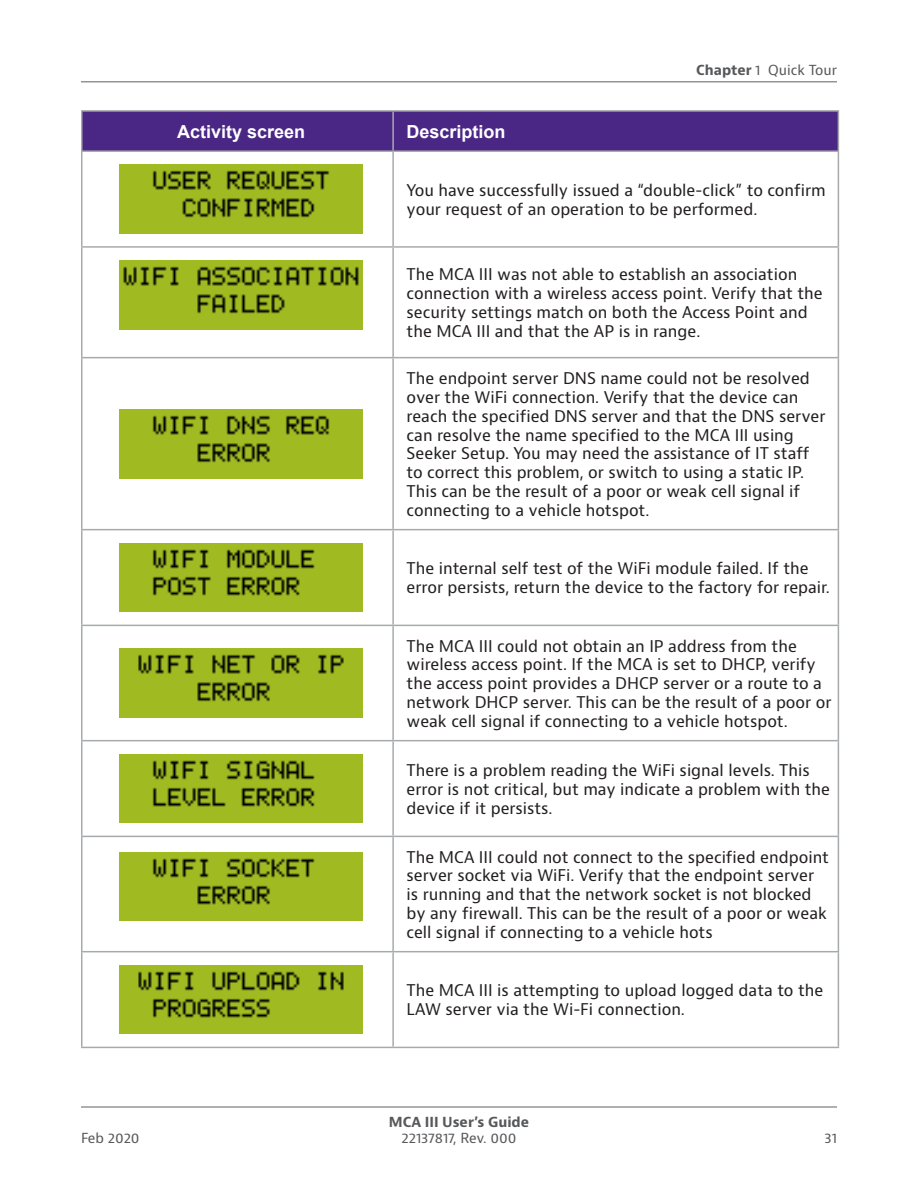
<style>
.page{position:relative;width:918px;height:1188px;background:#fff}
.page>*{position:absolute;margin:0;border:0;box-sizing:border-box;transform-origin:0 0}
.Table_-_Right_Column{font:700 18px "Arial";color:#fff}
.Table_-_Right_Column-2{font:15.75px/18.9px "Bernino Sans";color:#231f20}
.t1{font:13.5px "Bernino Sans";letter-spacing:-.005em;color:#57585a}
.t2{font:700 13.5px "Bernino Sans";color:#57585a}
.s1{font-weight:700}
</style>
<div class="page">
<hr style="left:81px;top:1106px;width:756px;height:2px;background:#939598">
<hr style="left:81px;top:81px;width:756px;height:1px;background:#939598">
<div style="left:82px;top:112px;width:756px;height:38px;background:#4a2785"></div>
<hr style="left:81px;top:152px;width:1px;height:94px;background:#a7aaac">
<hr style="left:392px;top:152px;width:2px;height:94px;background:#a7aaac">
<hr style="left:838px;top:152px;width:1px;height:94px;background:#a7aaac">
<hr style="left:81px;top:248px;width:1px;height:109px;background:#a7aaac">
<hr style="left:392px;top:248px;width:2px;height:109px;background:#a7aaac">
<hr style="left:838px;top:248px;width:1px;height:109px;background:#a7aaac">
<hr style="left:81px;top:358px;width:1px;height:171px;background:#a7aaac">
<hr style="left:392px;top:358px;width:2px;height:171px;background:#a7aaac">
<hr style="left:838px;top:358px;width:1px;height:171px;background:#a7aaac">
<hr style="left:81px;top:530px;width:1px;height:95px;background:#a7aaac">
<hr style="left:392px;top:530px;width:2px;height:95px;background:#a7aaac">
<hr style="left:838px;top:530px;width:1px;height:95px;background:#a7aaac">
<hr style="left:81px;top:626px;width:1px;height:114px;background:#a7aaac">
<hr style="left:392px;top:626px;width:2px;height:114px;background:#a7aaac">
<hr style="left:838px;top:626px;width:1px;height:114px;background:#a7aaac">
<hr style="left:81px;top:741px;width:1px;height:95px;background:#a7aaac">
<hr style="left:392px;top:741px;width:2px;height:95px;background:#a7aaac">
<hr style="left:838px;top:741px;width:1px;height:95px;background:#a7aaac">
<hr style="left:81px;top:837px;width:1px;height:114px;background:#a7aaac">
<hr style="left:392px;top:837px;width:2px;height:114px;background:#a7aaac">
<hr style="left:838px;top:837px;width:1px;height:114px;background:#a7aaac">
<hr style="left:81px;top:952px;width:1px;height:95px;background:#a7aaac">
<hr style="left:392px;top:952px;width:2px;height:95px;background:#a7aaac">
<hr style="left:838px;top:952px;width:1px;height:95px;background:#a7aaac">
<hr style="left:81px;top:246px;width:312px;height:2px;background:#a7aaac">
<hr style="left:393px;top:246px;width:446px;height:2px;background:#a7aaac">
<hr style="left:81px;top:357px;width:312px;height:1px;background:#a7aaac">
<hr style="left:393px;top:357px;width:446px;height:1px;background:#a7aaac">
<hr style="left:81px;top:529px;width:312px;height:1px;background:#a7aaac">
<hr style="left:393px;top:529px;width:446px;height:1px;background:#a7aaac">
<hr style="left:81px;top:625px;width:312px;height:1px;background:#a7aaac">
<hr style="left:393px;top:625px;width:446px;height:1px;background:#a7aaac">
<hr style="left:81px;top:740px;width:312px;height:1px;background:#a7aaac">
<hr style="left:393px;top:740px;width:446px;height:1px;background:#a7aaac">
<hr style="left:81px;top:836px;width:312px;height:1px;background:#a7aaac">
<hr style="left:393px;top:836px;width:446px;height:1px;background:#a7aaac">
<hr style="left:81px;top:951px;width:312px;height:1px;background:#a7aaac">
<hr style="left:393px;top:951px;width:446px;height:1px;background:#a7aaac">
<hr style="left:81px;top:1047px;width:312px;height:1px;background:#a7aaac">
<hr style="left:393px;top:1047px;width:446px;height:1px;background:#a7aaac">
<hr style="left:81px;top:110px;width:312px;height:2px;background:#a7aaac">
<hr style="left:81px;top:112px;width:1px;height:38px;background:#a7aaac">
<hr style="left:393px;top:110px;width:446px;height:2px;background:#a7aaac">
<hr style="left:392px;top:112px;width:2px;height:38px;background:#a7aaac">
<hr style="left:838px;top:112px;width:1px;height:38px;background:#a7aaac">
<hr style="left:81px;top:150px;width:312px;height:2px;background:#a7aaac">
<hr style="left:393px;top:150px;width:446px;height:2px;background:#a7aaac">
<img style="left:120px;top:165px;width:243px;height:68px">
<img style="left:120px;top:260px;width:243px;height:69px">
<img style="left:120px;top:409px;width:243px;height:69px">
<img style="left:120px;top:543px;width:243px;height:69px">
<img style="left:120px;top:649px;width:243px;height:68px">
<img style="left:120px;top:754px;width:243px;height:69px">
<img style="left:120px;top:852px;width:243px;height:69px">
<img style="left:120px;top:965px;width:243px;height:69px">
<p class="Table_-_Right_Column" style="left:177px;top:119px;width:130px">Activity screen</p>
<p class="Table_-_Right_Column" style="left:407px;top:119px;width:101px">Description</p>
<p class="t1" style="left:696px;top:62px;width:142px"><span class="s1">Chapter</span> 1 Quick Tour</p>
<p class="Table_-_Right_Column-2" style="left:407px;top:181px;width:421px">You have successfully issued a “double-click” to confirm your request of an operation to be performed.</p>
<p class="Table_-_Right_Column-2" style="left:407px;top:265px;width:418px">The MCA III was not able to establish an association connection with a wireless access point. Verify that the security settings match on both the Access Point and the MCA III and that the AP is in range.</p>
<p class="Table_-_Right_Column-2" style="left:407px;top:369px;width:420px">The endpoint server DNS name could not be resolved over the WiFi connection. Verify that the device can reach the specified DNS server and that the DNS server can resolve the name specified to the MCA III using Seeker Setup. You may need the assistance of IT staff to correct this problem, or switch to using a static IP.<br>This can be the result of a poor or weak cell signal if connecting to a vehicle hotspot.</p>
<p class="Table_-_Right_Column-2" style="left:407px;top:560px;width:425px">The internal self test of the WiFi module failed. If the error persists, return the device to the factory for repair.</p>
<p class="Table_-_Right_Column-2" style="left:407px;top:637px;width:426px">The MCA III could not obtain an IP address from the wireless access point. If the MCA is set to DHCP, verify the access point provides a DHCP server or a route to a network DHCP server. This can be the result of a poor or weak cell signal if connecting to a vehicle hotspot.</p>
<p class="Table_-_Right_Column-2" style="left:407px;top:761px;width:425px">There is a problem reading the WiFi signal levels. This error is not critical, but may indicate a problem with the device if it persists.</p>
<p class="Table_-_Right_Column-2" style="left:407px;top:848px;width:424px">The MCA III could not connect to the specified endpoint server socket via WiFi. Verify that the endpoint server is running and that the network socket is not blocked by any firewall. This can be the result of a poor or weak cell signal if connecting to a vehicle hots</p>
<p class="Table_-_Right_Column-2" style="left:407px;top:982px;width:418px">The MCA III is attempting to upload logged data to the<br>LAW server via the Wi-Fi connection.</p>
<p class="t2" style="left:389px;top:1113px;width:142px">MCA III User’s Guide</p>
<p class="t1" style="left:81px;top:1129px;width:60px">Feb 2020</p>
<p class="t1" style="left:401px;top:1129px;width:117px">22137817, Rev. 000</p>
<p class="t1" style="left:825px;top:1129px;width:14px">31</p>
</div>
